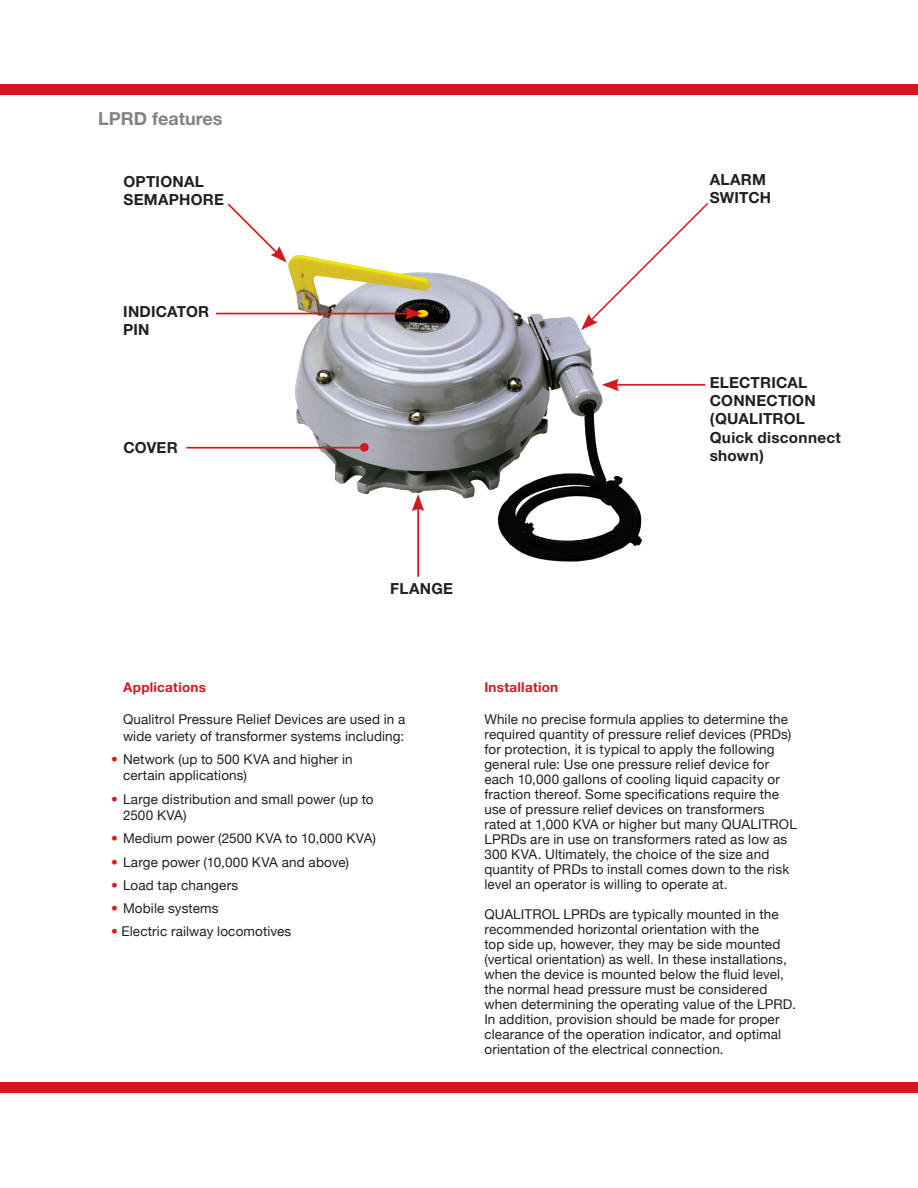
<style>
.page{position:relative;width:918px;height:1188px;background:#fff}
.page>*{position:absolute;margin:0;border:0;box-sizing:border-box;transform-origin:0 0}
.t1{font:700 18px "Helvetica Neue";color:#808285}
.t2{font:700 15.3px/18.3px "Helvetica Neue";letter-spacing:.015em;color:#231f20}
.t3{font:13.5px/15px "Helvetica Neue";letter-spacing:.01em;color:#231f20}
.t4{font:700 13.5px "Helvetica Neue";letter-spacing:.02em;color:#d7171f}
.s1{font-weight:700;color:#d71921}
</style>
<div class="page">
<div style="left:0;top:84px;width:918px;height:11px;background:#d7171f"></div>
<div style="left:0;top:1082px;width:918px;height:11px;background:#d7171f"></div>
<hr style="left:613px;top:384px;width:92px;height:2px;background:#d71920">
<svg style="left:227px;top:203px;width:27px;height:28px"></svg>
<img style="left:254px;top:228px;width:400px;height:334px">
<hr style="left:216px;top:313px;width:195px;height:1px;background:#d71920">
<svg style="left:405px;top:307px;width:17px;height:13px"></svg>
<svg style="left:581px;top:203px;width:127px;height:127px"></svg>
<svg style="left:360px;top:443px;width:9px;height:9px"></svg>
<hr style="left:186px;top:447px;width:178px;height:2px;background:#d71920">
<hr style="left:417px;top:505px;width:2px;height:72px;background:#d71920">
<svg style="left:412px;top:494px;width:12px;height:17px"></svg>
<p class="t1" style="left:98px;top:107px;width:126px">LPRD features</p>
<p class="t2" style="left:123px;top:172px;width:82px">OPTIONAL</p>
<p class="t2" style="left:123px;top:190px;width:102px">SEMAPHORE</p>
<p class="t2" style="left:123px;top:302px;width:88px">INDICATOR<br>PIN</p>
<p class="t2" style="left:123px;top:438px;width:56px">COVER</p>
<p class="t2" style="left:390px;top:579px;width:65px">FLANGE</p>
<p class="t2" style="left:710px;top:170px;width:58px">ALARM</p>
<p class="t2" style="left:710px;top:188px;width:63px">SWITCH</p>
<p class="t2" style="left:710px;top:373px;width:108px">ELECTRICAL<br>CONNECTION</p>
<p class="t2" style="left:710px;top:410px;width:133px">(QUALITROL<br>Quick disconnect shown)</p>
<p class="t4" style="left:123px;top:679px;width:84px">Applications</p>
<p class="t4" style="left:484px;top:679px;width:75px">Installation</p>
<p class="t3" style="left:123px;top:711px;width:284px;line-height:16.5px">Qualitrol Pressure Relief Devices are used in a wide variety of transformer systems including:</p>
<p class="t3" style="left:123px;top:751px;width:231px;line-height:16.5px;text-indent:-12px"><span class="s1">•</span> Network (up to 500 KVA and higher in certain applications)</p>
<p class="t3" style="left:123px;top:790px;width:252px;line-height:16.5px;text-indent:-12px"><span class="s1">•</span> Large distribution and small power (up to<br>2500 KVA)</p>
<p class="t3" style="left:111px;top:831px;width:267px"><span class="s1">•</span> Medium power (2500 KVA to 10,000 KVA)</p>
<p class="t3" style="left:111px;top:854px;width:240px"><span class="s1">•</span> Large power (10,000 KVA and above)</p>
<p class="t3" style="left:111px;top:877px;width:129px"><span class="s1">•</span> Load tap changers</p>
<p class="t3" style="left:111px;top:901px;width:109px"><span class="s1">•</span> Mobile systems</p>
<p class="t3" style="left:111px;top:924px;width:182px"><span class="s1">•</span> Electric railway locomotives</p>
<p class="t3" style="left:484px;top:712px;width:314px">While no precise formula applies to determine the required quantity of pressure relief devices (PRDs) for protection, it is typical to apply the following general rule: Use one pressure relief device for each 10,000 gallons of cooling liquid capacity or fraction thereof. Some specifications require the use of pressure relief devices on transformers rated at 1,000 KVA or higher but many QUALITROL LPRDs are in use on transformers rated as low as 300 KVA. Ultimately, the choice of the size and quantity of PRDs to install comes down to the risk level an operator is willing to operate at.</p>
<p class="t3" style="left:484px;top:907px;width:313px">QUALITROL LPRDs are typically mounted in the recommended horizontal orientation with the<br>top side up, however, they may be side mounted (vertical orientation) as well. In these installations, when the device is mounted below the fluid level, the normal head pressure must be considered when determining the operating value of the LPRD.<br>In addition, provision should be made for proper clearance of the operation indicator, and optimal orientation of the electrical connection.</p>
</div>
